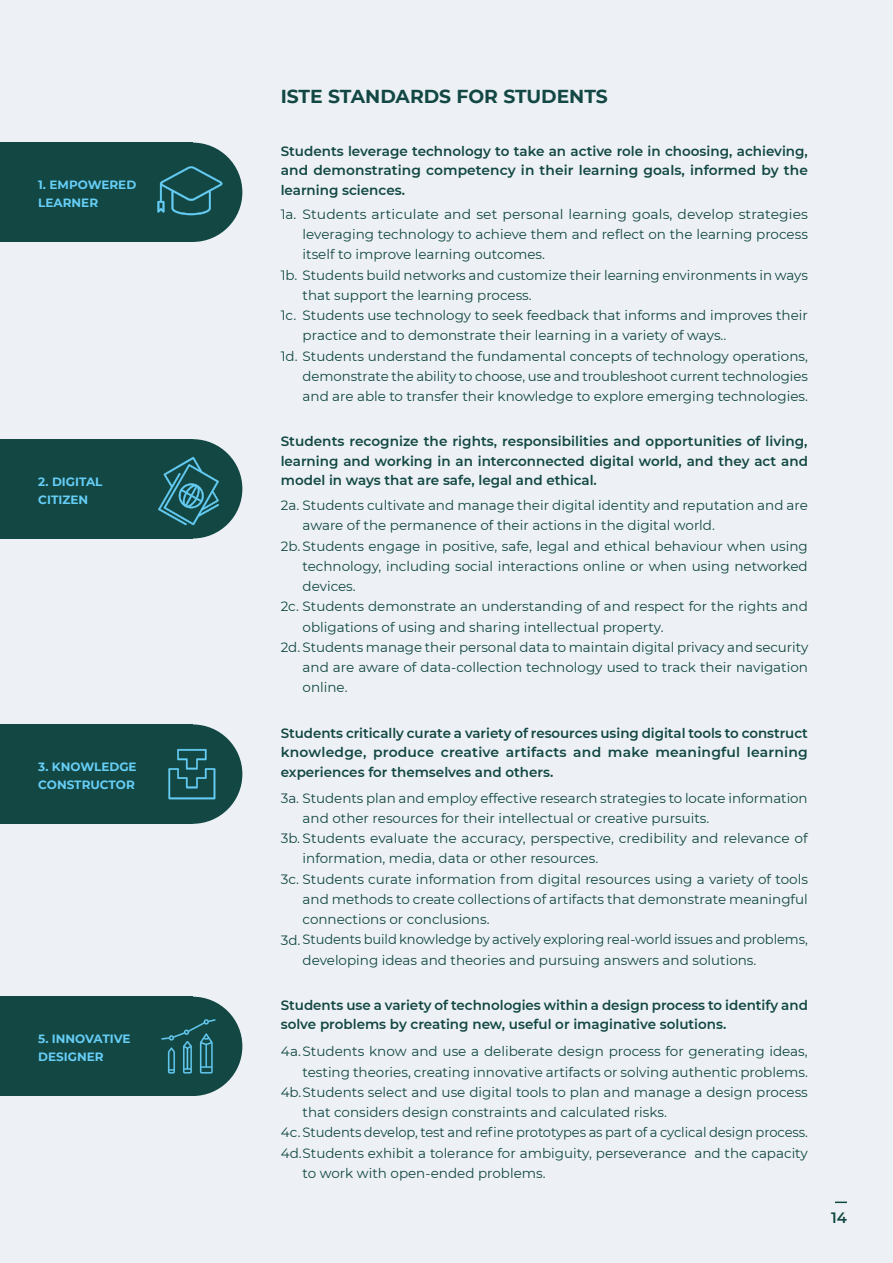
<style>
.page{position:relative;width:893px;height:1263px;background:#edf1f5}
.page>*{position:absolute;margin:0;border:0;box-sizing:border-box;transform-origin:0 0}
.t1{font:700 18.75px "Montserrat";color:#124743}
.t2{font:600 15px "Montserrat";color:#124743}
.t3{font:13.5px "Montserrat";color:#124743}
.t4{font:600 13.5px/19.5px "Montserrat";color:#124743;text-align:justify}
.t5{font:700 12px/18px "Montserrat";color:#66cdf5}
</style>
<div class="page">
<svg style="left:835px;top:1201px;width:12px;height:2px"></svg>
<div style="left:0;top:143px;width:193px;height:99px;background:#124743"></div>
<div style="left:143px;top:143px;width:99px;height:99px;background:#124743;border-radius:50%"></div>
<svg style="left:157px;top:166px;width:65px;height:49px"></svg>
<div style="left:0;top:724px;width:193px;height:100px;background:#124743"></div>
<div style="left:143px;top:724px;width:99px;height:100px;background:#124743;border-radius:50%"></div>
<svg style="left:168px;top:749px;width:47px;height:50px"></svg>
<div style="left:0;top:997px;width:193px;height:99px;background:#124743"></div>
<div style="left:143px;top:997px;width:99px;height:99px;background:#124743;border-radius:50%"></div>
<svg style="left:161px;top:1019px;width:55px;height:54px"></svg>
<div style="left:0;top:439px;width:193px;height:99px;background:#124743"></div>
<div style="left:143px;top:439px;width:99px;height:99px;background:#124743;border-radius:50%"></div>
<svg style="left:158px;top:457px;width:61px;height:68px"></svg>
<p class="t5" style="left:38px;top:175px;width:100px">1. EMPOWERED<br>LEARNER</p>
<p class="t5" style="left:38px;top:473px;width:66px">2. DIGITAL<br>CITIZEN</p>
<p class="t5" style="left:38px;top:757px;width:100px">3. KNOWLEDGE<br>CONSTRUCTOR</p>
<p class="t5" style="left:38px;top:1031px;width:94px">5. INNOVATIVE<br>DESIGNER</p>
<h1 class="t1" style="left:281px;top:90px;width:329px">ISTE STANDARDS FOR STUDENTS</h1>
<p class="t4" style="left:281px;top:141px;width:529px">Students leverage technology to take an active role in choosing, achieving, and demonstrating competency in their learning goals, informed by the learning sciences.</p>
<p class="t3" style="left:303px;top:209px;width:507px">Students articulate and set personal learning goals, develop strategies</p>
<p class="t3" style="left:303px;top:225px;width:507px">leveraging technology to achieve them and reflect on the learning process</p>
<p class="t3" style="left:303px;top:249px;width:244px">itself to improve learning outcomes.</p>
<p class="t3" style="left:281px;top:270px;width:529px">1b. Students build networks and customize their learning environments in ways</p>
<p class="t3" style="left:303px;top:290px;width:231px">that support the learning process.</p>
<p class="t3" style="left:303px;top:310px;width:507px">Students use technology to seek feedback that informs and improves their</p>
<p class="t3" style="left:303px;top:330px;width:425px">practice and to demonstrate their learning in a variety of ways..</p>
<p class="t3" style="left:281px;top:351px;width:529px">1d. Students understand the fundamental concepts of technology operations,</p>
<p class="t3" style="left:303px;top:371px;width:507px">demonstrate the ability to choose, use and troubleshoot current technologies</p>
<p class="t3" style="left:303px;top:391px;width:507px">and are able to transfer their knowledge to explore emerging technologies.</p>
<p class="t3" style="left:281px;top:209px;width:17px">1a.</p>
<p class="t3" style="left:281px;top:310px;width:17px">1c.</p>
<p class="t4" style="left:281px;top:431px;width:529px">Students recognize the rights, responsibilities and opportunities of living, learning and working in an interconnected digital world, and they act and model in ways that are safe, legal and ethical.</p>
<p class="t3" style="left:281px;top:500px;width:529px">2a. Students cultivate and manage their digital identity and reputation and are</p>
<p class="t3" style="left:303px;top:520px;width:414px">aware of the permanence of their actions in the digital world.</p>
<p class="t3" style="left:281px;top:541px;width:529px">2b. Students engage in positive, safe, legal and ethical behaviour when using</p>
<p class="t3" style="left:303px;top:561px;width:507px">technology, including social interactions online or when using networked</p>
<p class="t3" style="left:303px;top:581px;width:55px">devices.</p>
<p class="t3" style="left:281px;top:601px;width:529px">2c. Students demonstrate an understanding of and respect for the rights and</p>
<p class="t3" style="left:303px;top:622px;width:363px">obligations of using and sharing intellectual property.</p>
<p class="t3" style="left:281px;top:642px;width:529px">2d. Students manage their personal data to maintain digital privacy and security</p>
<p class="t3" style="left:303px;top:662px;width:507px">and are aware of data-collection technology used to track their navigation</p>
<p class="t3" style="left:303px;top:682px;width:47px">online.</p>
<p class="t4" style="left:281px;top:722px;width:529px">Students critically curate a variety of resources using digital tools to construct knowledge, produce creative artifacts and make meaningful learning experiences for themselves and others.</p>
<p class="t3" style="left:281px;top:792px;width:528px">3a. Students plan and employ effective research strategies to locate information</p>
<p class="t3" style="left:303px;top:813px;width:408px">and other resources for their intellectual or creative pursuits.</p>
<p class="t3" style="left:281px;top:833px;width:529px">3b. Students evaluate the accuracy, perspective, credibility and relevance of</p>
<p class="t3" style="left:303px;top:853px;width:297px">information, media, data or other resources.</p>
<p class="t3" style="left:281px;top:873px;width:529px">3c. Students curate information from digital resources using a variety of tools</p>
<p class="t3" style="left:303px;top:894px;width:507px">and methods to create collections of artifacts that demonstrate meaningful</p>
<p class="t3" style="left:303px;top:914px;width:188px">connections or conclusions.</p>
<p class="t3" style="left:281px;top:934px;width:528px">3d. Students build knowledge by actively exploring real-world issues and problems,</p>
<p class="t3" style="left:303px;top:954px;width:455px">developing ideas and theories and pursuing answers and solutions.</p>
<p class="t4" style="left:281px;top:994px;width:529px">Students use a variety of technologies within a design process to identify and solve problems by creating new, useful or imaginative solutions.</p>
<p class="t3" style="left:281px;top:1046px;width:529px">4a.Students know and use a deliberate design process for generating ideas,</p>
<p class="t3" style="left:303px;top:1066px;width:507px">testing theories, creating innovative artifacts or solving authentic problems.</p>
<p class="t3" style="left:281px;top:1087px;width:529px">4b.Students select and use digital tools to plan and manage a design process</p>
<p class="t3" style="left:303px;top:1107px;width:366px">that considers design constraints and calculated risks.</p>
<p class="t3" style="left:281px;top:1127px;width:529px">4c. Students develop, test and refine prototypes as part of a cyclical design process.</p>
<p class="t3" style="left:281px;top:1147px;width:529px">4d.Students exhibit a tolerance for ambiguity, perseverance and the capacity</p>
<p class="t3" style="left:303px;top:1168px;width:245px">to work with open-ended problems.</p>
<p class="t2" style="left:831px;top:1209px;width:17px">14</p>
</div>
